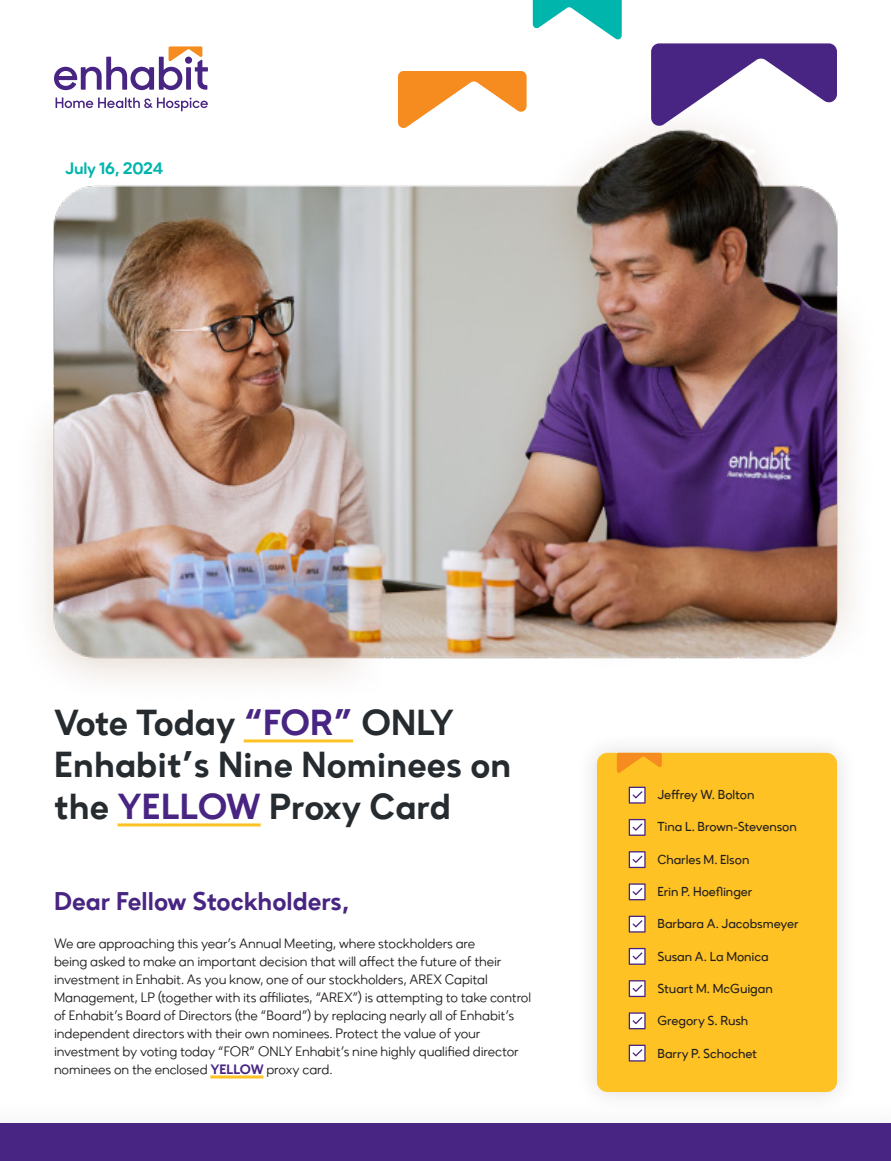
<style>
.page{position:relative;width:891px;height:1161px;background:#fff}
.page>*{position:absolute;margin:0;border:0;box-sizing:border-box;transform-origin:0 0}
.t1{font:36px/42px "Zirkel Regular 5";color:#252b2f}
.t2{font:25.5px "Zirkel Regular 5";color:#482582}
.Name{font:16.5px "Zirkel Regular 5";letter-spacing:-.02em;color:#00b5ac}
.Body_Text{font:13.5px/18px "Zirkel";letter-spacing:-.01em;color:#231f20}
.Larger_Callout{font:12.9px "Zirkel Regular 2";letter-spacing:-.005em;color:#231f20}
.s1{color:#482582}
.s2{font-family:"Zirkel Regular 5";color:#482582}
</style>
<div class="page">
<img style="left:39px;top:111px;width:814px;height:569px">
<svg style="left:54px;top:46px;width:154px;height:65px"></svg>
<svg style="left:398px;top:71px;width:129px;height:59px"></svg>
<svg style="left:533px;top:0;width:89px;height:40px"></svg>
<svg style="left:651px;top:43px;width:186px;height:85px"></svg>
<div style="left:0;top:1095px;width:891px;height:66px;background:#fbfbfb"></div>
<div style="left:0;top:1124px;width:891px;height:37px;background:#482582"></div>
<hr style="left:244px;top:739px;width:109px;height:3px;background:#fec224">
<hr style="left:118px;top:823px;width:143px;height:3px;background:#fec224">
<hr style="left:210px;top:1076px;width:53px;height:2px;background:#fec224">
<div style="left:575px;top:731px;width:284px;height:383px;background:#231f20;opacity:.15"></div>
<div style="left:597px;top:753px;width:240px;height:339px;background:#fec224;border-radius:11px"></div>
<svg style="left:617px;top:753px;width:45px;height:20px"></svg>
<svg style="left:629px;top:787px;width:17px;height:17px"></svg>
<svg style="left:629px;top:819px;width:17px;height:17px"></svg>
<svg style="left:629px;top:851px;width:17px;height:17px"></svg>
<svg style="left:629px;top:883px;width:17px;height:17px"></svg>
<svg style="left:629px;top:916px;width:17px;height:17px"></svg>
<svg style="left:629px;top:948px;width:17px;height:17px"></svg>
<svg style="left:629px;top:980px;width:17px;height:17px"></svg>
<svg style="left:629px;top:1012px;width:17px;height:17px"></svg>
<svg style="left:629px;top:1045px;width:17px;height:17px"></svg>
<p class="Name" style="left:65px;top:158px;width:100px">July 16, 2024</p>
<h2 class="t1" style="left:54px;top:701px;width:459px">Vote Today <span class="s1">“FOR”</span> ONLY<br>Enhabit’s Nine Nominees on the <span class="s1">YELLOW</span> Proxy Card</h2>
<h2 class="t2" style="left:54px;top:885px;width:297px">Dear Fellow Stockholders,</h2>
<p class="Body_Text" style="left:54px;top:934px;width:479px">We are approaching this year’s Annual Meeting, where stockholders are<br>being asked to make an important decision that will affect the future of their investment in Enhabit. As you know, one of our stockholders, AREX Capital Management, LP (together with its affiliates, “AREX”) is attempting to take control of Enhabit’s Board of Directors (the “Board”) by replacing nearly all of Enhabit’s independent directors with their own nominees. Protect the value of your investment by voting today “FOR” ONLY Enhabit’s nine highly qualified director nominees on the enclosed <span class="s2">YELLOW</span> proxy card.</p>
<p class="Larger_Callout" style="left:657px;top:787px;width:99px">Jeffrey W. Bolton</p>
<p class="Larger_Callout" style="left:657px;top:819px;width:141px">Tina L. Brown-Stevenson</p>
<p class="Larger_Callout" style="left:657px;top:851px;width:94px">Charles M. Elson</p>
<p class="Larger_Callout" style="left:657px;top:884px;width:97px">Erin P. Hoeflinger</p>
<p class="Larger_Callout" style="left:657px;top:916px;width:143px">Barbara A. Jacobsmeyer</p>
<p class="Larger_Callout" style="left:657px;top:948px;width:113px">Susan A. La Monica</p>
<p class="Larger_Callout" style="left:657px;top:981px;width:117px">Stuart M. McGuigan</p>
<p class="Larger_Callout" style="left:657px;top:1013px;width:93px">Gregory S. Rush</p>
<p class="Larger_Callout" style="left:657px;top:1045px;width:101px">Barry P. Schochet</p>
</div>
